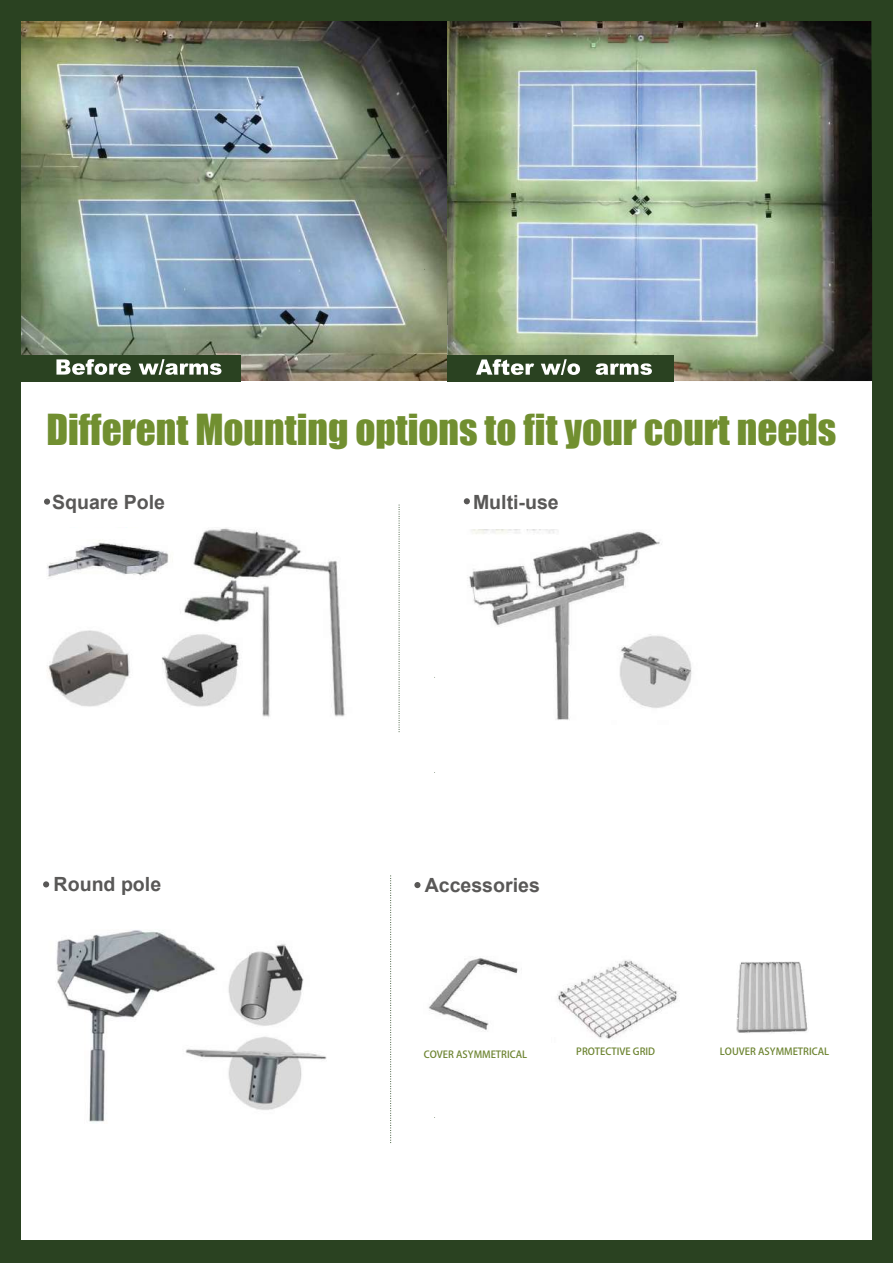
<style>
.page{position:relative;width:893px;height:1263px;background:#2a4221}
.page>*{position:absolute;margin:0;border:0;box-sizing:border-box;transform-origin:0 0}
.t1{font:39.3px "Impact";color:#718f30}
.t2{font:700 19.5px "Arial";color:#595857}
.t3{font:9.75px "Avenir Medium G Bpc EUC H";color:#6d8431}
</style>
<div class="page">
<div style="left:21px;top:325px;width:850px;height:383px;background:#fff"></div>
<div style="left:21px;top:628px;width:850px;height:612px;background:#fff"></div>
<img style="left:47px;top:528px;width:298px;height:189px">
<img style="left:468px;top:530px;width:224px;height:190px">
<img style="left:56px;top:930px;width:271px;height:193px">
<svg style="left:44px;top:499px;width:6px;height:6px"></svg>
<svg style="left:464px;top:498px;width:6px;height:6px"></svg>
<img style="left:21px;top:21px;width:851px;height:360px">
<svg style="left:43px;top:881px;width:6px;height:6px"></svg>
<svg style="left:414px;top:882px;width:6px;height:6px"></svg>
<svg style="left:399px;top:505px;width:1px;height:227px"></svg>
<svg style="left:390px;top:875px;width:1px;height:268px"></svg>
<img style="left:736px;top:961px;width:72px;height:72px">
<img style="left:557px;top:960px;width:121px;height:79px">
<img style="left:428px;top:957px;width:90px;height:73px">
<div style="left:19px;top:355px;width:222px;height:26px;background:#2a4221"></div>
<svg style="left:56px;top:359px;width:165px;height:16px"></svg>
<div style="left:447px;top:355px;width:226px;height:26px;background:#2a4221"></div>
<svg style="left:476px;top:359px;width:176px;height:16px"></svg>
<h1 class="t1" style="left:46px;top:399px;width:791px">Different Mounting options to fit your court needs</h1>
<h2 class="t2" style="left:52px;top:488px;width:115px">Square Pole</h2>
<h2 class="t2" style="left:473px;top:488px;width:87px">Multi-use</h2>
<h2 class="t2" style="left:54px;top:871px;width:109px">Round pole</h2>
<h2 class="t2" style="left:425px;top:871px;width:117px">Accessories</h2>
<p class="t3" style="left:424px;top:1048px;width:105px">COVER ASYMMETRICAL</p>
<p class="t3" style="left:576px;top:1046px;width:80px">PROTECTIVE GRID</p>
<p class="t3" style="left:720px;top:1046px;width:111px">LOUVER ASYMMETRICAL</p>
</div>
